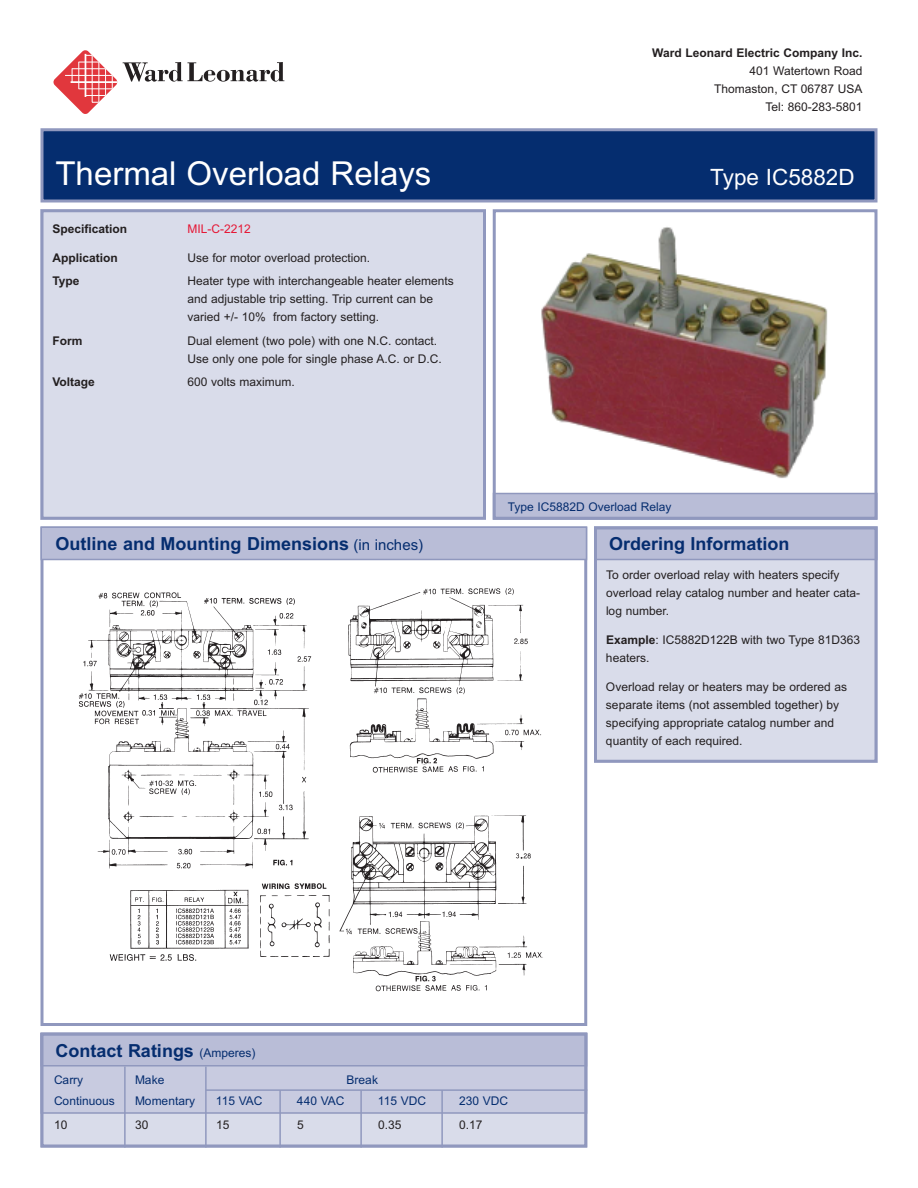
<style>
.page{position:relative;width:918px;height:1188px;background:#fff}
.page>*{position:absolute;margin:0;border:0;box-sizing:border-box;transform-origin:0 0}
.t1{font:33px "Arial MS";color:#fff}
.t2{font:22.5px "Arial MS";color:#fff}
.t3{font:18px "Arial Bold MS";color:#052d6f}
.t4{font:12px/18px "Arial MS";color:#231f20}
.t5{font:12px "Arial MS";color:#052d6f}
.t6{font:12px "Arial Bold MS";color:#231f20}
.t7{font:12px "Arial MS";color:#e51836}
.s1{font-family:"Arial MS";font-size:15px}
.s2{font-family:"Arial Bold MS"}
.s3{font-family:"Arial MS";font-size:12px}
</style>
<div class="page">
<div style="left:40px;top:209px;width:446px;height:311px;background:#d9dcea"></div>
<div style="left:40px;top:209px;width:446px;height:311px;border:3px solid #9098be"></div>
<div style="left:41px;top:1034px;width:545px;height:113px;background:#d9dcea"></div>
<img style="left:71px;top:560px;width:477px;height:432px">
<div style="left:40px;top:526px;width:547px;height:500px;border:3px solid #9098be"></div>
<div style="left:594px;top:526px;width:284px;height:237px;background:#d9dcea"></div>
<div style="left:595px;top:527px;width:282px;height:33px;background:#b9bdd7"></div>
<div style="left:594px;top:526px;width:284px;height:34px;border:2px solid #9098be"></div>
<svg style="left:53px;top:50px;width:231px;height:64px"></svg>
<div style="left:42px;top:130px;width:834px;height:71px;background:#052d6f"></div>
<div style="left:40px;top:128px;width:838px;height:74px;border:3px solid #9098be"></div>
<img style="left:522px;top:227px;width:343px;height:266px">
<div style="left:41px;top:527px;width:545px;height:33px;background:#b9bdd7"></div>
<div style="left:40px;top:526px;width:547px;height:34px;border:2px solid #9098be"></div>
<div style="left:41px;top:1034px;width:545px;height:79px;background:#c8cbe0"></div>
<div style="left:40px;top:1033px;width:547px;height:81px;border:2px solid #9098be"></div>
<div style="left:41px;top:1034px;width:545px;height:32px;background:#b9bdd7"></div>
<div style="left:40px;top:1033px;width:547px;height:33px;border:2px solid #9098be"></div>
<hr style="left:124px;top:1066px;width:2px;height:82px;background:#9098be">
<hr style="left:205px;top:1066px;width:2px;height:82px;background:#9098be">
<hr style="left:279px;top:1090px;width:2px;height:58px;background:#9098be">
<hr style="left:441px;top:1090px;width:2px;height:58px;background:#9098be">
<hr style="left:360px;top:1090px;width:2px;height:58px;background:#9098be">
<hr style="left:206px;top:1089px;width:381px;height:2px;background:#9098be">
<div style="left:494px;top:494px;width:383px;height:25px;background:#b9bdd7"></div>
<div style="left:493px;top:493px;width:385px;height:27px;border:2px solid #9098be"></div>
<div style="left:493px;top:209px;width:385px;height:311px;border:3px solid #9098be"></div>
<div style="left:40px;top:1033px;width:547px;height:115px;border:3px solid #9098be"></div>
<div style="left:594px;top:526px;width:284px;height:237px;border:3px solid #9098be"></div>
<p class="t6" style="left:652px;top:46px;width:212px">Ward Leonard Electric Company Inc.</p>
<p class="t4" style="left:714px;top:62px;width:150px;text-align:right">401 Watertown Road<br>Thomaston, CT 06787 USA<br>Tel: 860-283-5801</p>
<h1 class="t1" style="left:56px;top:154px;width:377px">Thermal Overload Relays</h1>
<h2 class="t2" style="left:710px;top:164px;width:146px">Type IC5882D</h2>
<p class="t6" style="left:52px;top:222px;width:76px">Specification</p>
<p class="t7" style="left:188px;top:222px;width:65px">MIL-C-2212</p>
<p class="t6" style="left:52px;top:251px;width:67px">Application</p>
<p class="t4" style="left:188px;top:249px;width:184px">Use for motor overload protection.</p>
<p class="t6" style="left:52px;top:274px;width:29px">Type</p>
<p class="t4" style="left:188px;top:272px;width:268px">Heater type with interchangeable heater elements and adjustable trip setting. Trip current can be varied +/- 10% from factory setting.</p>
<p class="t6" style="left:52px;top:333px;width:31px">Form</p>
<p class="t4" style="left:188px;top:331px;width:256px">Dual element (two pole) with one N.C. contact.<br>Use only one pole for single phase A.C. or D.C.</p>
<p class="t6" style="left:52px;top:375px;width:44px">Voltage</p>
<p class="t4" style="left:188px;top:373px;width:109px">600 volts maximum.</p>
<h3 class="t3" style="left:56px;top:534px;width:369px">Outline and Mounting Dimensions <span class="s1">(in inches)</span></h3>
<p class="t5" style="left:508px;top:500px;width:165px">Type IC5882D Overload Relay</p>
<h3 class="t3" style="left:609px;top:534px;width:182px">Ordering Information</h3>
<p class="t4" style="left:606px;top:566px;width:256px">To order overload relay with heaters specify overload relay catalog number and heater cata&shy;log number.</p>
<p class="t4" style="left:606px;top:631px;width:256px"><span class="s2">Example</span>: IC5882D122B with two Type 81D363 heaters.</p>
<p class="t4" style="left:606px;top:677px;width:243px">Overload relay or heaters may be ordered as separate items (not assembled together) by specifying appropriate catalog number and quantity of each required.</p>
<h3 class="t3" style="left:56px;top:1040px;width:202px">Contact Ratings <span class="s3">(Amperes)</span></h3>
<p class="t5" style="left:54px;top:1073px;width:31px">Carry</p>
<p class="t5" style="left:135px;top:1073px;width:31px">Make</p>
<p class="t5" style="left:347px;top:1073px;width:33px">Break</p>
<p class="t5" style="left:54px;top:1094px;width:62px">Continuous</p>
<p class="t5" style="left:135px;top:1094px;width:62px">Momentary</p>
<p class="t5" style="left:216px;top:1094px;width:48px">115 VAC</p>
<p class="t5" style="left:297px;top:1094px;width:49px">440 VAC</p>
<p class="t5" style="left:378px;top:1094px;width:50px">115 VDC</p>
<p class="t5" style="left:459px;top:1094px;width:51px">230 VDC</p>
<p class="t4" style="left:54px;top:1116px;width:15px">10</p>
<p class="t4" style="left:135px;top:1116px;width:15px">30</p>
<p class="t4" style="left:216px;top:1116px;width:15px">15</p>
<p class="t4" style="left:297px;top:1116px;width:8px">5</p>
<p class="t4" style="left:378px;top:1116px;width:25px">0.35</p>
<p class="t4" style="left:459px;top:1116px;width:25px">0.17</p>
</div>
